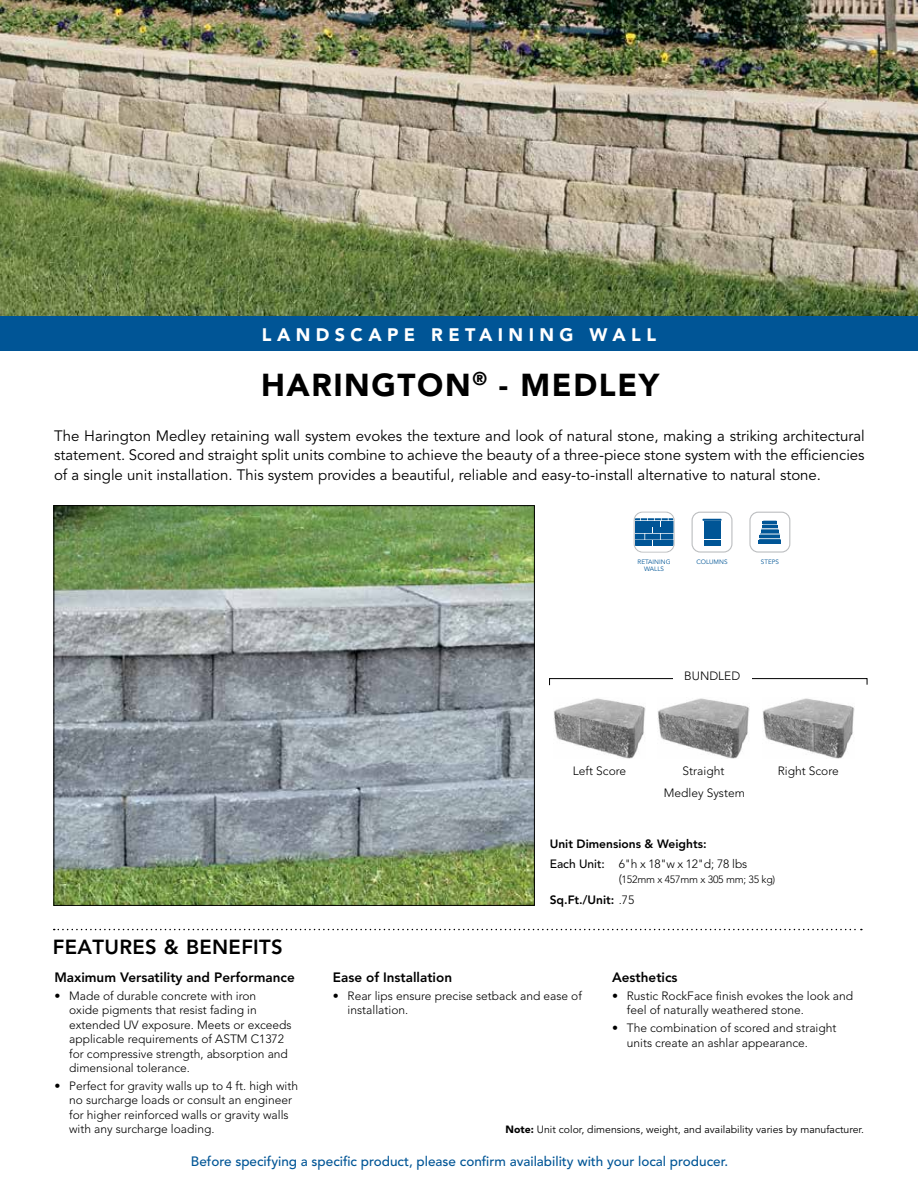
<style>
.page{position:relative;width:918px;height:1188px;background:#fff}
.page>*{position:absolute;margin:0;border:0;box-sizing:border-box;transform-origin:0 0}
.t1{font:900 31.5px "Avenir";letter-spacing:.05em;color:#000}
.t2{font:800 20.25px "Avenir";letter-spacing:.015em;color:#000}
.t3{font:900 18px "Avenir";letter-spacing:.3em;color:#fff}
.t4{font:15px/19.5px "Avenir";color:#000;text-align:justify}
.t5{font:500 13.5px "Avenir";color:#005596}
.t6{font:800 13.5px "Avenir";color:#000}
.t7{font:300 12px/14.4px "Avenir";color:#000}
.t8{font:800 12px/20.4px "Avenir";color:#000}
.t9{font:10.5px "Avenir";color:#000}
.t10{font:300 10.5px "Avenir";letter-spacing:-.02em;color:#000}
.t11{font:6.3px/7.4px "Avenir";color:#005596;text-align:center}
.s1{font-weight:500}
.s2{font-weight:300}
.s3{font-size:12px}
.s4{font-weight:900}
</style>
<div class="page">
<img style="left:0;top:0;width:918px;height:317px">
<svg style="left:54px;top:929px;width:808px;height:1px"></svg>
<div style="left:0;top:317px;width:918px;height:34px;background:#005596"></div>
<img style="left:56px;top:507px;width:477px;height:397px">
<svg style="left:634px;top:512px;width:40px;height:40px"></svg>
<div style="left:634px;top:512px;width:41px;height:41px;border:1px solid #bcbec0;border-radius:8px"></div>
<div style="left:635px;top:513px;width:38px;height:38px;background:#fff;border-radius:8px"></div>
<svg style="left:635px;top:518px;width:38px;height:2px"></svg>
<div style="left:645px;top:521px;width:15px;height:6px;background:#005596"></div>
<div style="left:661px;top:521px;width:12px;height:6px;background:#005596"></div>
<div style="left:635px;top:521px;width:9px;height:6px;background:#005596"></div>
<svg style="left:635px;top:527px;width:38px;height:19px"></svg>
<div style="left:653px;top:540px;width:17px;height:6px;background:#005596"></div>
<div style="left:692px;top:512px;width:40px;height:41px;border:1px solid #bcbec0;border-radius:8px"></div>
<svg style="left:703px;top:519px;width:19px;height:26px"></svg>
<div style="left:749px;top:512px;width:41px;height:41px;border:1px solid #bcbec0;border-radius:8px"></div>
<hr style="left:759px;top:540px;width:22px;height:4px;background:#005596">
<svg style="left:759px;top:521px;width:22px;height:19px"></svg>
<img style="left:554px;top:698px;width:92px;height:60px">
<img style="left:658px;top:698px;width:91px;height:60px">
<img style="left:762px;top:698px;width:92px;height:60px">
<svg style="left:549px;top:678px;width:319px;height:8px"></svg>
<div style="left:673px;top:661px;width:79px;height:28px;background:#fff"></div>
<h3 class="t3" style="left:262px;top:323px;width:396px">LANDSCAPE RETAINING WALL</h3>
<h1 class="t1" style="left:261px;top:366px;width:400px">HARINGTON<sup>®</sup> - MEDLEY</h1>
<p class="t4" style="left:54px;top:426px;width:812px">The Harington Medley retaining wall system evokes the texture and look of natural stone, making a striking architectural statement. Scored and straight split units combine to achieve the beauty of a three-piece stone system with the efficiencies of a single unit installation. This system provides a beautiful, reliable and easy-to-install alternative to natural stone.</p>
<p class="t11" style="left:638px;top:558px;width:35px">RETAINING<br>WALLS</p>
<p class="t11" style="left:696px;top:558px;width:33px">COLUMNS</p>
<p class="t11" style="left:761px;top:558px;width:19px">STEPS</p>
<p class="t7" style="left:684px;top:669px;width:58px">BUNDLED</p>
<p class="t7" style="left:573px;top:764px;width:55px">Left Score</p>
<p class="t7" style="left:683px;top:764px;width:43px">Straight</p>
<p class="t7" style="left:778px;top:764px;width:63px">Right Score</p>
<p class="t7" style="left:664px;top:785px;width:83px">Medley System</p>
<h2 class="t2" style="left:53px;top:935px;width:231px">FEATURES &amp; BENEFITS</h2>
<p class="t6" style="left:54px;top:970px;width:242px">Maximum Versatility and Performance</p>
<p class="t7" style="left:69px;top:989px;width:224px;text-indent:-15px">• Made of durable concrete with iron<br>oxide pigments that resist fading in extended UV exposure. Meets or exceeds applicable requirements of ASTM C1372 for compressive strength, absorption and dimensional tolerance.</p>
<p class="t7" style="left:69px;top:1078px;width:230px;text-indent:-15px">• Perfect for gravity walls up to 4 ft. high with no surcharge loads or consult an engineer for higher reinforced walls or gravity walls with any surcharge loading.</p>
<p class="t8" style="left:550px;top:834px;width:199px">Unit Dimensions &amp; Weights:<br><span class="s1">Each Unit:</span> <span class="s2">6"h x 18"w x 12"d; 78 lbs</span></p>
<p class="t10" style="left:619px;top:874px;width:158px"><span class="s3">(</span>152mm x 457mm x 305 mm; 35 kg)</p>
<p class="t8" style="left:550px;top:889px;width:86px">Sq.Ft./Unit: <span class="s2">.75</span></p>
<p class="t6" style="left:333px;top:970px;width:121px">Ease of Installation</p>
<p class="t7" style="left:348px;top:989px;width:236px;text-indent:-15px">• Rear lips ensure precise setback and ease of installation.</p>
<p class="t6" style="left:612px;top:970px;width:67px">Aesthetics</p>
<p class="t7" style="left:627px;top:989px;width:228px;text-indent:-15px">• Rustic RockFace finish evokes the look and feel of naturally weathered stone.</p>
<p class="t7" style="left:627px;top:1021px;width:211px;text-indent:-15px">• The combination of scored and straight units create an ashlar appearance.</p>
<p class="t9" style="left:506px;top:1123px;width:360px"><span class="s4">Note:</span> Unit color, dimensions, weight, and availability varies by manufacturer.</p>
<p class="t5" style="left:191px;top:1154px;width:539px">Before specifying a specific product, please confirm availability with your local producer.</p>
</div>
